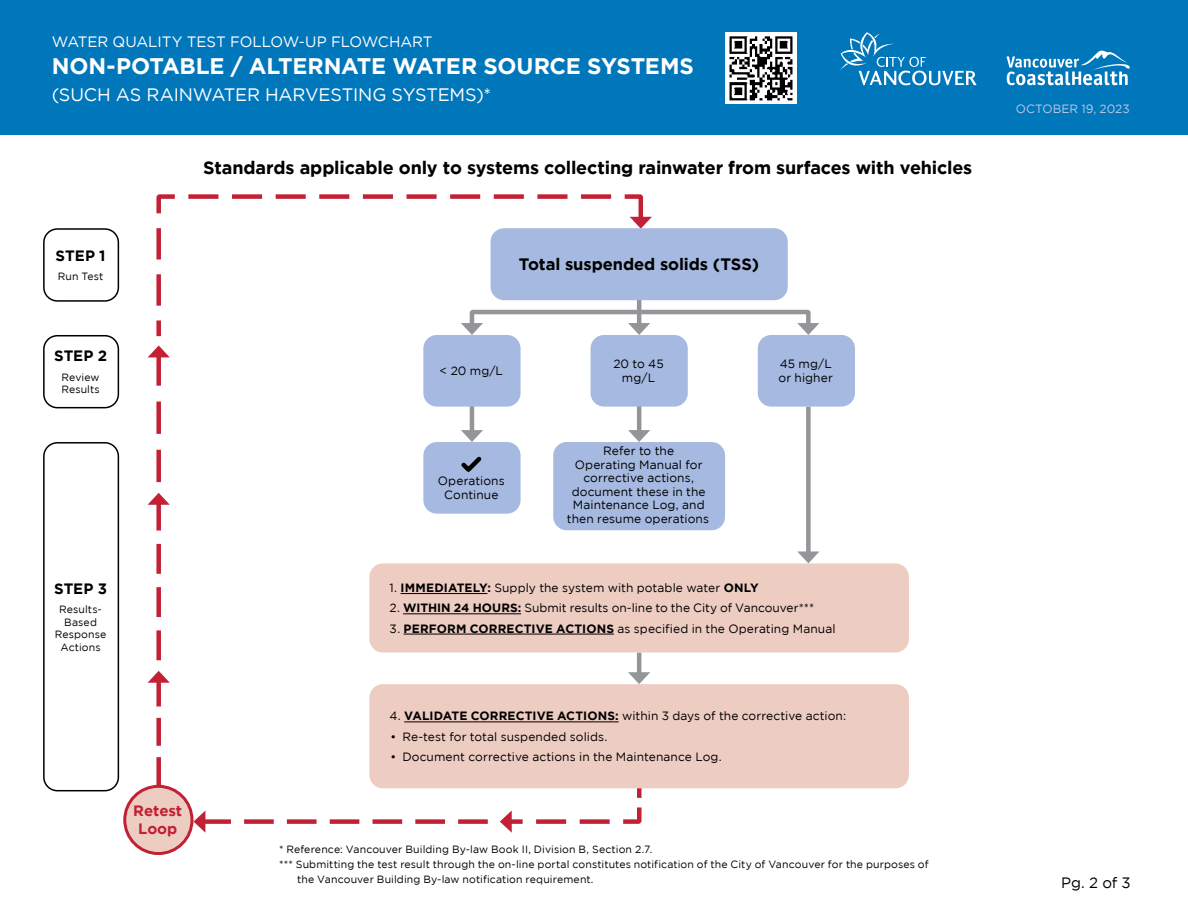
<style>
.page{position:relative;width:1188px;height:918px;background:#fff}
.page>*{position:absolute;margin:0;border:0;box-sizing:border-box;transform-origin:0 0}
.t1{font:700 22.5px "Gotham";letter-spacing:-.015em;color:#fff}
.Box_Content_Font{font:700 18px "Gotham";letter-spacing:-.01em;color:#000}
.t2{font:18px "Gotham";letter-spacing:-.01em;color:#fff}
.Box_Content_Font-2{font:700 16.5px "Gotham";letter-spacing:-.005em;color:#000}
.t3{font:15px "Gotham";letter-spacing:-.005em;color:#fff}
.Box_Content_Font-3{font:700 15px "Gotham";color:#000}
.Box_Content_Font-4{font:700 15px/18px "Gotham";letter-spacing:-.005em;color:#c22034;text-align:center}
.Box_Content_Font-5{font:15px "Gotham";color:#000}
.Box_Content_Font-6{font:12px/13.5px "Gotham";letter-spacing:.005em;color:#000;text-align:center}
.t4{font:12px "Gotham";color:#bac8e7}
.Box_Content_Font-7{font:10.5px/12.6px "Gotham";letter-spacing:.01em;color:#000}
.s1{font-weight:700}
</style>
<div class="page">
<div style="left:0;top:0;width:1188px;height:135px;background:#0076bb"></div>
<svg style="left:840px;top:32px;width:137px;height:53px"></svg>
<svg style="left:1007px;top:50px;width:123px;height:35px"></svg>
<div style="left:725px;top:32px;width:72px;height:72px;background:#fff"></div>
<img style="left:729px;top:36px;width:64px;height:65px">
<div style="left:806px;top:407px;width:5px;height:149px;background:#939598"></div>
<svg style="left:797px;top:551px;width:22px;height:12px"></svg>
<hr style="left:637px;top:397px;width:4px;height:37px;background:#939598">
<svg style="left:628px;top:430px;width:22px;height:12px"></svg>
<hr style="left:470px;top:401px;width:4px;height:33px;background:#939598">
<svg style="left:461px;top:430px;width:22px;height:12px"></svg>
<svg style="left:645px;top:309px;width:174px;height:26px"></svg>
<svg style="left:193px;top:811px;width:295px;height:22px"></svg>
<svg style="left:500px;top:788px;width:144px;height:45px"></svg>
<hr style="left:637px;top:652px;width:4px;height:24px;background:#939598">
<svg style="left:628px;top:672px;width:22px;height:12px"></svg>
<div style="left:369px;top:563px;width:540px;height:89px;background:#edccc2;border-radius:14px"></div>
<hr style="left:401px;top:593px;width:86px;height:1px;background:#000">
<hr style="left:403px;top:614px;width:118px;height:1px;background:#000">
<hr style="left:404px;top:634px;width:210px;height:1px;background:#000">
<div style="left:369px;top:684px;width:540px;height:104px;background:#edccc2;border-radius:13px"></div>
<hr style="left:404px;top:722px;width:215px;height:1px;background:#000">
<svg style="left:156px;top:194px;width:489px;height:147px"></svg>
<svg style="left:630px;top:217px;width:22px;height:11px"></svg>
<svg style="left:148px;top:493px;width:22px;height:167px"></svg>
<svg style="left:148px;top:671px;width:22px;height:116px"></svg>
<svg style="left:148px;top:346px;width:22px;height:136px"></svg>
<div style="left:591px;top:335px;width:97px;height:72px;background:#a6b9e0;border-radius:14px"></div>
<div style="left:423px;top:335px;width:98px;height:72px;background:#a6b9e0;border-radius:14px"></div>
<div style="left:758px;top:335px;width:97px;height:72px;background:#a6b9e0;border-radius:14px"></div>
<div style="left:125px;top:786px;width:67px;height:68px;background:#edccc2;border-radius:50%"></div>
<div style="left:123px;top:785px;width:70px;height:70px;border:3px solid #c22034;border-radius:50%"></div>
<div style="left:423px;top:442px;width:98px;height:72px;background:#a6b9e0;border-radius:14px"></div>
<svg style="left:461px;top:456px;width:21px;height:16px"></svg>
<div style="left:553px;top:442px;width:172px;height:88px;background:#a6b9e0;border-radius:14px"></div>
<div style="left:491px;top:228px;width:297px;height:72px;background:#a6b9e0;border-radius:14px"></div>
<div style="left:43px;top:228px;width:76px;height:74px;border:2px solid #000;border-radius:14px"></div>
<div style="left:43px;top:335px;width:76px;height:73px;border:2px solid #000;border-radius:14px"></div>
<div style="left:43px;top:442px;width:76px;height:349px;border:2px solid #000;border-radius:14px"></div>
<p class="t3" style="left:52px;top:33px;width:382px">WATER QUALITY TEST FOLLOW-UP FLOWCHART</p>
<h1 class="t1" style="left:52px;top:53px;width:644px">NON-POTABLE / ALTERNATE WATER SOURCE SYSTEMS</h1>
<h2 class="t2" style="left:52px;top:84px;width:441px">(SUCH AS RAINWATER HARVESTING SYSTEMS)*</h2>
<p class="Box_Content_Font" style="left:203px;top:157px;width:771px">Standards applicable only to systems collecting rainwater from surfaces with vehicles</p>
<p class="Box_Content_Font-3" style="left:56px;top:247px;width:51px">STEP 1</p>
<p class="Box_Content_Font-7" style="left:58px;top:270px;width:47px">Run Test</p>
<p class="Box_Content_Font-3" style="left:54px;top:347px;width:55px">STEP 2</p>
<p class="Box_Content_Font-7" style="left:61px;top:370px;width:40px">Review<br>Results</p>
<p class="Box_Content_Font-3" style="left:54px;top:580px;width:54px">STEP 3</p>
<p class="Box_Content_Font-7" style="left:55px;top:603px;width:53px;text-align:center">Results-<br>Based<br>Response<br>Actions</p>
<p class="Box_Content_Font-4" style="left:133px;top:802px;width:50px">Retest<br>Loop</p>
<p class="Box_Content_Font-2" style="left:519px;top:255px;width:242px">Total suspended solids (TSS)</p>
<p class="Box_Content_Font-6" style="left:440px;top:364px;width:65px">&lt; 20 mg/L</p>
<p class="Box_Content_Font-6" style="left:779px;top:357px;width:56px;text-align:left">45 mg/L or higher</p>
<p class="Box_Content_Font-6" style="left:613px;top:357px;width:52px">20 to 45 mg/L</p>
<p class="Box_Content_Font-6" style="left:438px;top:474px;width:68px">Operations<br>Continue</p>
<p class="Box_Content_Font-6" style="left:567px;top:444px;width:144px">Refer to the<br>Operating Manual for corrective actions, document these in the<br>Maintenance Log, and then resume operations</p>
<p class="Box_Content_Font-6" style="left:390px;top:581px;width:371px">1. <span class="s1">IMMEDIATELY:</span> Supply the system with potable water <span class="s1">ONLY</span></p>
<p class="Box_Content_Font-6" style="left:390px;top:601px;width:426px">2. <span class="s1">WITHIN 24 HOURS:</span> Submit results on-line to the City of Vancouver***</p>
<p class="Box_Content_Font-6" style="left:390px;top:621px;width:447px">3. <span class="s1">PERFORM CORRECTIVE ACTIONS</span> as specified in the Operating Manual</p>
<p class="Box_Content_Font-6" style="left:390px;top:709px;width:458px">4. <span class="s1">VALIDATE CORRECTIVE ACTIONS:</span> within 3 days of the corrective action:</p>
<p class="Box_Content_Font-6" style="left:390px;top:729px;width:218px">• Re-test for total suspended solids.</p>
<p class="Box_Content_Font-6" style="left:390px;top:750px;width:333px">• Document corrective actions in the Maintenance Log.</p>
<p class="Box_Content_Font-7" style="left:279px;top:843px;width:375px">* Reference: Vancouver Building By-law Book II, Division B, Section 2.7.</p>
<p class="Box_Content_Font-7" style="left:279px;top:858px;width:651px">*** Submitting the test result through the on-line portal constitutes notification of the City of Vancouver for the purposes of</p>
<p class="Box_Content_Font-7" style="left:297px;top:873px;width:298px">the Vancouver Building By-law notification requirement.</p>
<p class="t4" style="left:1016px;top:102px;width:115px">Octo ber 19, 2023</p>
<p class="Box_Content_Font-5" style="left:1061px;top:874px;width:71px">Pg. 2 of 3</p>
</div>
